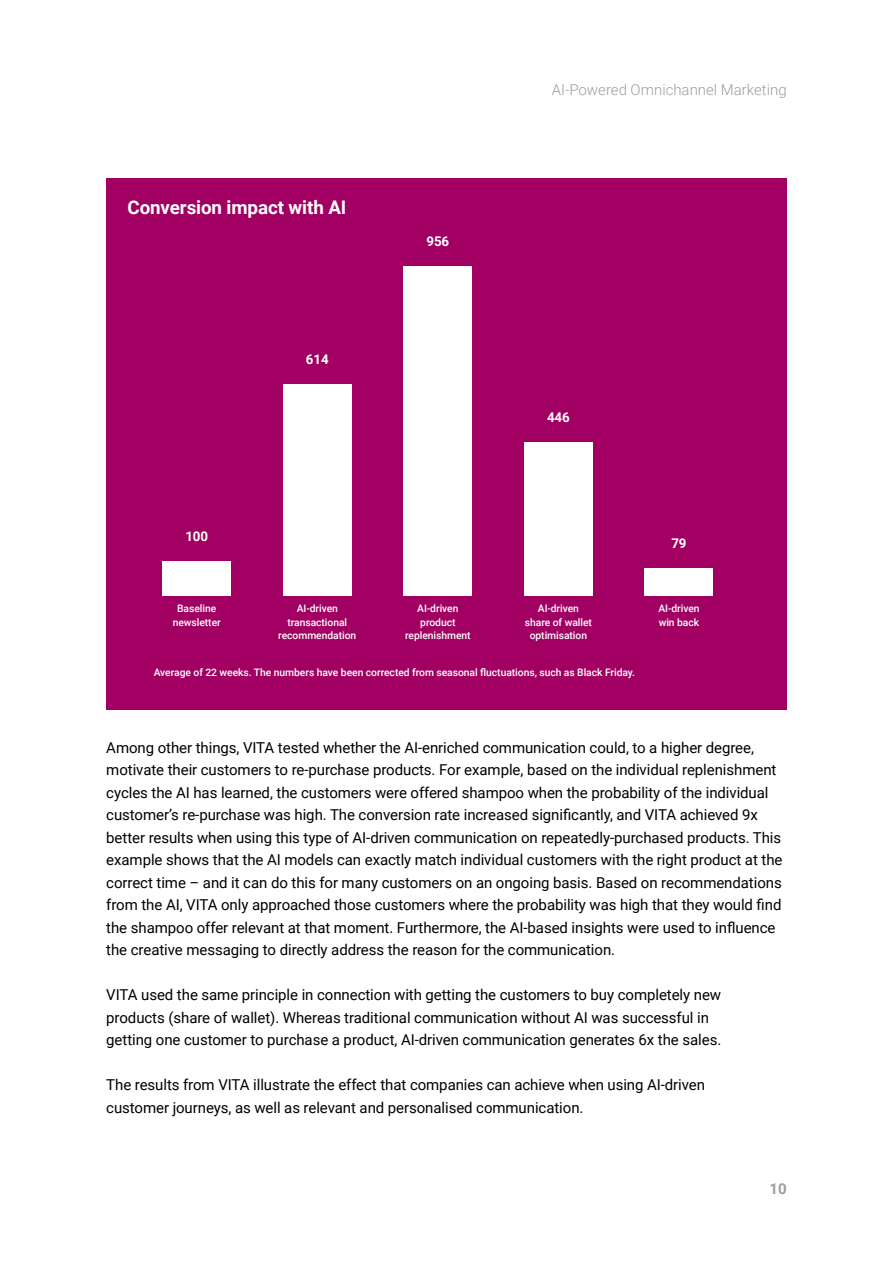
<style>
.page{position:relative;width:893px;height:1263px;background:#fff}
.page>*{position:absolute;margin:0;border:0;box-sizing:border-box;transform-origin:0 0}
.Rubrik_2{font:700 18.75px "Roboto";letter-spacing:-.005em;color:#fff}
.Brødtekst{font:15px/22.5px "Roboto";letter-spacing:-.005em;color:#000}
.t1{font:300 15px "Roboto";color:#9d9d9c}
.t2{font:700 15px "Roboto";color:#9d9d9c}
.Brødtekst-2{font:700 13.35px "Roboto";letter-spacing:-.005em;color:#fff}
.Brødtekst-3{font:500 10.35px "Roboto";letter-spacing:-.005em;color:#fff}
</style>
<div class="page">
<div style="left:106px;top:179px;width:681px;height:531px;background:#a10062"></div>
<div style="left:162px;top:561px;width:69px;height:35px;background:#fff"></div>
<div style="left:283px;top:384px;width:69px;height:212px;background:#fff"></div>
<div style="left:403px;top:267px;width:69px;height:329px;background:#fff"></div>
<div style="left:524px;top:442px;width:69px;height:154px;background:#fff"></div>
<div style="left:644px;top:569px;width:69px;height:27px;background:#fff"></div>
<p class="Rubrik_2" style="left:128px;top:194px;width:220px">Conversion impact with AI</p>
<p class="Brødtekst-2" style="left:306px;top:349px;width:24px">614</p>
<p class="Brødtekst-2" style="left:426px;top:232px;width:24px">956</p>
<p class="Brødtekst-2" style="left:185px;top:527px;width:24px">100</p>
<p class="Brødtekst-3" style="left:177px;top:601px;width:41px">Baseline</p>
<p class="Brødtekst-3" style="left:173px;top:615px;width:50px">newsletter</p>
<p class="Brødtekst-3" style="left:297px;top:601px;width:43px">AI-driven</p>
<p class="Brødtekst-3" style="left:287px;top:615px;width:61px">transactional</p>
<p class="Brødtekst-3" style="left:278px;top:628px;width:80px">recommendation</p>
<p class="Brødtekst-3" style="left:417px;top:601px;width:43px">AI-driven</p>
<p class="Brødtekst-3" style="left:420px;top:615px;width:37px">product</p>
<p class="Brødtekst-3" style="left:405px;top:628px;width:67px">replenishment</p>
<p class="t1" style="left:552px;top:79px;width:236px">AI-Powered Omnichannel Marketing</p>
<p class="Brødtekst-2" style="left:547px;top:407px;width:24px">446</p>
<p class="Brødtekst-3" style="left:538px;top:601px;width:43px">AI-driven</p>
<p class="Brødtekst-3" style="left:525px;top:615px;width:69px">share of wallet</p>
<p class="Brødtekst-3" style="left:530px;top:628px;width:59px">optimisation</p>
<p class="Brødtekst-2" style="left:671px;top:534px;width:17px">79</p>
<p class="Brødtekst-3" style="left:658px;top:601px;width:43px">AI-driven</p>
<p class="Brødtekst-3" style="left:659px;top:615px;width:42px">win back</p>
<p class="Brødtekst-3" style="left:154px;top:665px;width:483px">Average of 22 weeks. The numbers have been corrected from seasonal fluctuations, such as Black Friday.</p>
<p class="Brødtekst" style="left:106px;top:735px;width:678px">Among other things, VITA tested whether the AI-enriched communication could, to a higher degree, motivate their customers to re-purchase products. For example, based on the individual replenishment cycles the AI has learned, the customers were offered shampoo when the probability of the individual customer’s re-purchase was high. The conversion rate increased significantly, and VITA achieved 9x better results when using this type of AI-driven communication on repeatedly-purchased products. This example shows that the AI models can exactly match individual customers with the right product at the correct time – and it can do this for many customers on an ongoing basis. Based on recommendations from the AI, VITA only approached those customers where the probability was high that they would find the shampoo offer relevant at that moment. Furthermore, the AI-based insights were used to influence the creative messaging to directly address the reason for the communication.</p>
<p class="Brødtekst" style="left:106px;top:983px;width:616px">VITA used the same principle in connection with getting the customers to buy completely new products (share of wallet). Whereas traditional communication without AI was successful in getting one customer to purchase a product, AI-driven communication generates 6x the sales.</p>
<p class="Brødtekst" style="left:106px;top:1073px;width:600px">The results from VITA illustrate the effect that companies can achieve when using AI-driven customer journeys, as well as relevant and personalised communication.</p>
<p class="t2" style="left:769px;top:1178px;width:19px">10</p>
</div>
